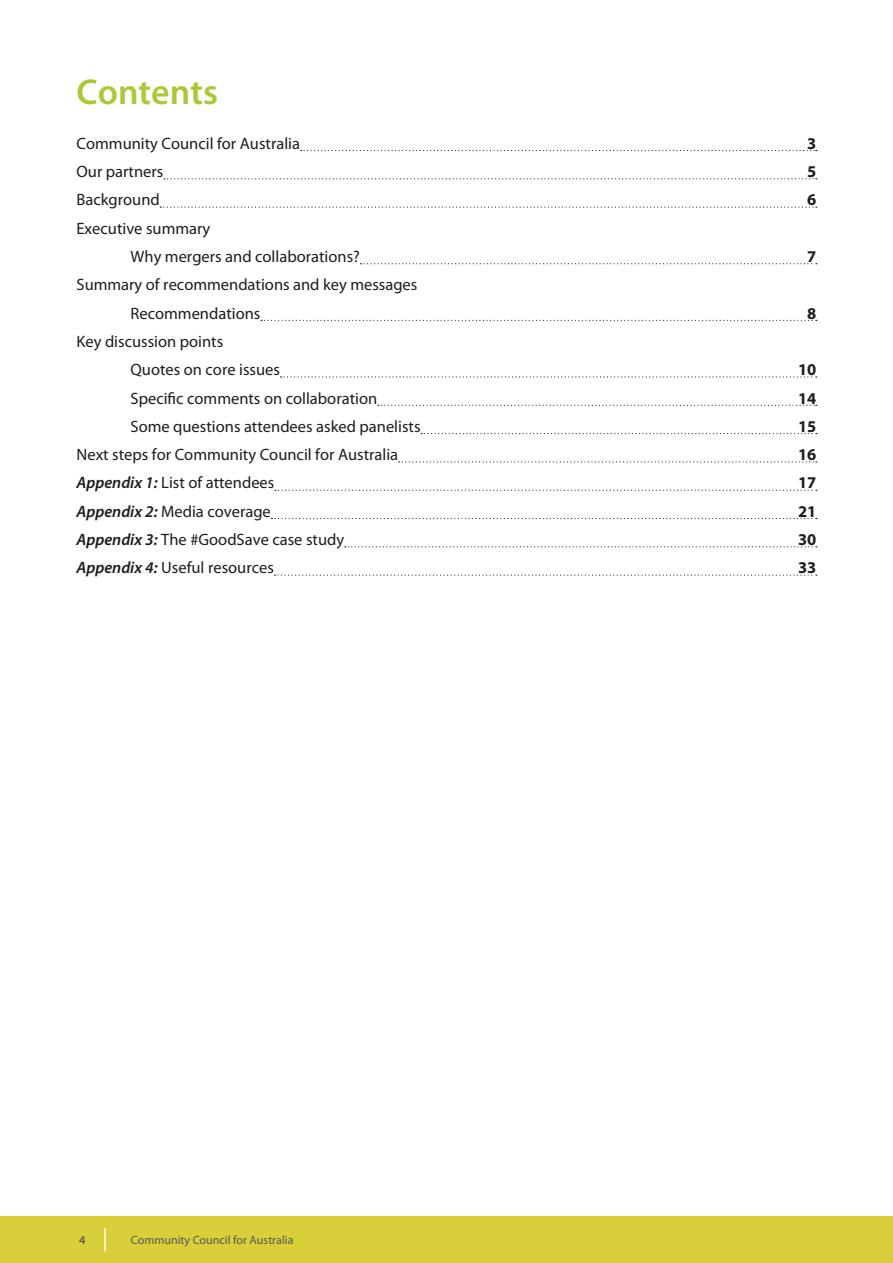
<style>
.page{position:relative;width:893px;height:1263px;background:#fff}
.page>*{position:absolute;margin:0;border:0;box-sizing:border-box;transform-origin:0 0}
.t1{font:600 36px "Myriad Pro";color:#aac936}
.t2{font:16.5px/28.3px "Myriad Pro";color:#1d1d1b}
.t3{font:700 16.5px "Myriad Pro";color:#1d1d1b}
.t4{font:12px "Myriad Pro";color:#575756}
.t5{font:600 12px "Myriad Pro";color:#575756}
.s1{font-weight:600;font-style:italic}
</style>
<div class="page">
<div style="left:0;top:1216px;width:893px;height:47px;background:#d9d039"></div>
<hr style="left:104px;top:1228px;width:2px;height:23px;background:#fff">
<svg style="left:301px;top:150px;width:516px;height:1px"></svg>
<svg style="left:164px;top:178px;width:653px;height:1px"></svg>
<svg style="left:160px;top:207px;width:657px;height:1px"></svg>
<svg style="left:360px;top:263px;width:457px;height:1px"></svg>
<svg style="left:261px;top:320px;width:556px;height:1px"></svg>
<svg style="left:281px;top:376px;width:536px;height:1px"></svg>
<svg style="left:378px;top:405px;width:439px;height:1px"></svg>
<svg style="left:421px;top:433px;width:396px;height:1px"></svg>
<svg style="left:399px;top:461px;width:418px;height:1px"></svg>
<svg style="left:275px;top:490px;width:542px;height:1px"></svg>
<svg style="left:271px;top:518px;width:546px;height:1px"></svg>
<svg style="left:345px;top:546px;width:472px;height:1px"></svg>
<svg style="left:274px;top:574px;width:543px;height:2px"></svg>
<h1 class="t1" style="left:77px;top:69px;width:143px">Contents</h1>
<p class="t2" style="left:77px;top:129px;width:225px">Community Council for Australia</p>
<p class="t3" style="left:807px;top:134px;width:11px">3</p>
<p class="t2" style="left:77px;top:158px;width:88px">Our partners</p>
<p class="t3" style="left:807px;top:162px;width:11px">5</p>
<p class="t2" style="left:77px;top:186px;width:85px">Background</p>
<p class="t3" style="left:807px;top:191px;width:11px">6</p>
<p class="t2" style="left:131px;top:214px;width:231px;text-indent:-54px">Executive summary<br>Why mergers and collaborations?</p>
<p class="t3" style="left:807px;top:247px;width:11px">7</p>
<p class="t2" style="left:131px;top:271px;width:288px;text-indent:-54px">Summary of recommendations and key messages<br>Recommendations</p>
<p class="t2" style="left:131px;top:328px;width:151px;text-indent:-54px">Key discussion points<br>Quotes on core issues</p>
<p class="t3" style="left:807px;top:304px;width:11px">8</p>
<p class="t3" style="left:798px;top:360px;width:20px">10</p>
<p class="t2" style="left:131px;top:384px;width:248px">Specific comments on collaboration</p>
<p class="t3" style="left:798px;top:389px;width:20px">14</p>
<p class="t2" style="left:131px;top:412px;width:291px">Some questions attendees asked panelists</p>
<p class="t3" style="left:798px;top:417px;width:20px">15</p>
<p class="t2" style="left:77px;top:441px;width:323px">Next steps for Community Council for Australia</p>
<p class="t3" style="left:798px;top:445px;width:20px">16</p>
<p class="t2" style="left:77px;top:469px;width:199px"><span class="s1">Appendix 1:</span> List of attendees</p>
<p class="t3" style="left:798px;top:474px;width:20px">17</p>
<p class="t2" style="left:77px;top:497px;width:196px"><span class="s1">Appendix 2:</span> Media coverage</p>
<p class="t3" style="left:798px;top:502px;width:20px">21</p>
<p class="t2" style="left:77px;top:526px;width:269px"><span class="s1">Appendix 3:</span> The #GoodSave case study</p>
<p class="t3" style="left:798px;top:530px;width:20px">30</p>
<p class="t2" style="left:77px;top:554px;width:199px"><span class="s1">Appendix 4:</span> Useful resources</p>
<p class="t3" style="left:798px;top:559px;width:20px">33</p>
<p class="t5" style="left:79px;top:1232px;width:8px">4</p>
<p class="t4" style="left:131px;top:1233px;width:164px">Community Council for Australia</p>
</div>
